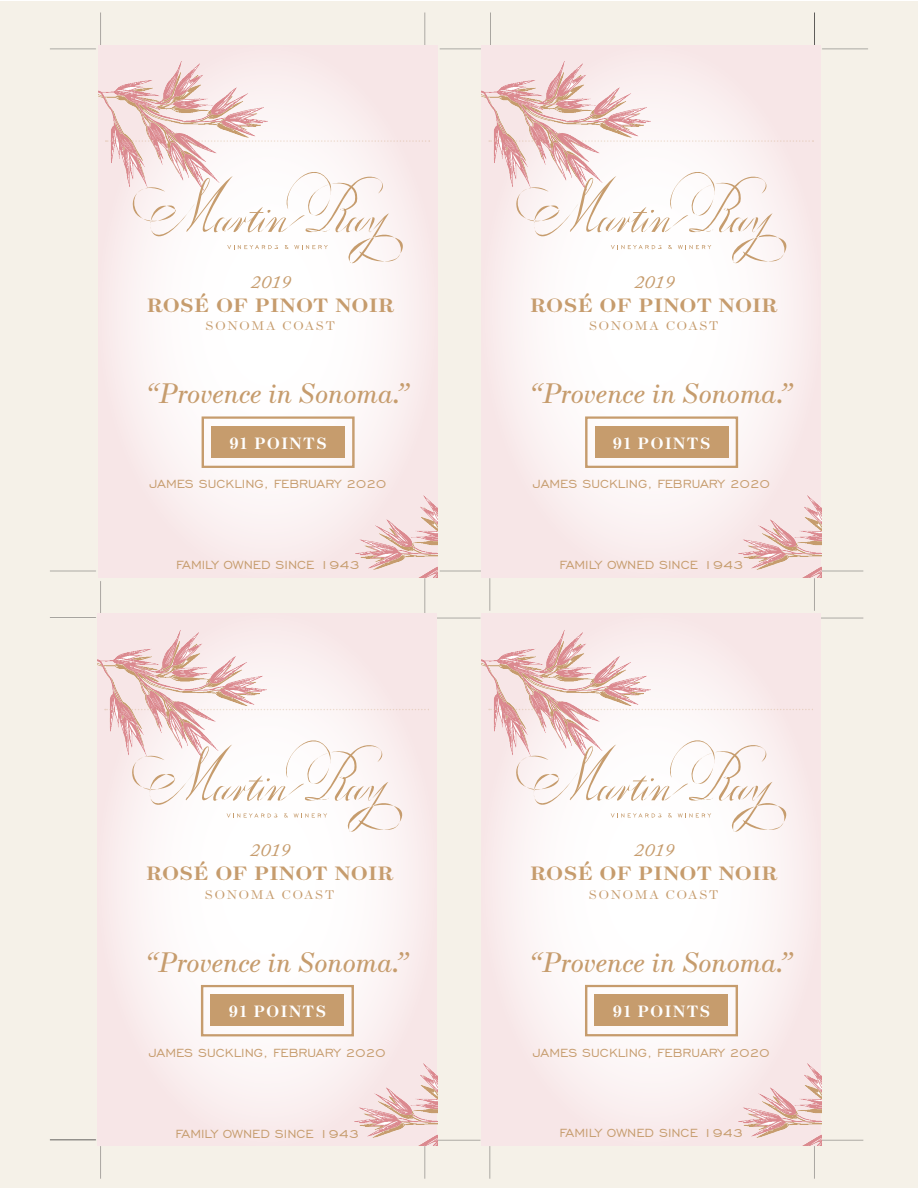
<style>
.page{position:relative;width:918px;height:1188px;background:#fff}
.page>*{position:absolute;margin:0;border:0;box-sizing:border-box;transform-origin:0 0}
.t1{font:italic 28.5px "Escrow";color:#c69c6d}
.t2{font:700 19.5px "Escrow";letter-spacing:.04em;color:#c69c6d;scale:1.1 1}
.t3{font:italic 18.3px "Adobe Caslon Pro";color:#c69c6d;scale:1.1 1}
.t4{font:700 16.5px "Escrow";letter-spacing:.1em;color:#fff}
.t5{font:15px "Engravers Gothic BT";color:#c69c6d}
.t6{font:300 12.6px "Escrow";letter-spacing:.12em;color:#c69c6d;scale:1.1 1}
</style>
<div class="page">
<div style="left:0;top:2px;width:918px;height:1186px;background:#f5f1e8"></div>
<div style="left:98px;top:45px;width:339px;height:532px;background:linear-gradient(to right,#fbf3f3,#fbf2f2)"></div>
<img style="left:98px;top:45px;width:169px;height:161px">
<div style="left:211px;top:426px;width:134px;height:31px;background:#c69c6d"></div>
<div style="left:202px;top:416px;width:153px;height:52px;border:2px solid #c69c6d"></div>
<img style="left:356px;top:469px;width:82px;height:15px">
<img style="left:346px;top:484px;width:92px;height:93px">
<svg style="left:106px;top:140px;width:324px;height:2px"></svg>
<svg style="left:133px;top:172px;width:270px;height:91px"></svg>
<div style="left:482px;top:45px;width:339px;height:532px;background:linear-gradient(to right,#fbf3f3,#fbf2f2)"></div>
<img style="left:482px;top:45px;width:169px;height:161px">
<div style="left:595px;top:426px;width:134px;height:31px;background:#c69c6d"></div>
<div style="left:585px;top:416px;width:153px;height:52px;border:2px solid #c69c6d"></div>
<img style="left:740px;top:469px;width:81px;height:15px">
<img style="left:730px;top:484px;width:91px;height:93px">
<svg style="left:489px;top:140px;width:325px;height:2px"></svg>
<svg style="left:516px;top:172px;width:270px;height:91px"></svg>
<div style="left:98px;top:614px;width:339px;height:532px;background:linear-gradient(to right,#fbf3f3,#fbf2f2)"></div>
<img style="left:97px;top:613px;width:170px;height:162px">
<div style="left:210px;top:995px;width:134px;height:31px;background:#c69c6d"></div>
<div style="left:201px;top:985px;width:153px;height:51px;border:2px solid #c69c6d"></div>
<img style="left:355px;top:1037px;width:82px;height:16px">
<img style="left:346px;top:1053px;width:91px;height:93px">
<svg style="left:105px;top:709px;width:324px;height:1px"></svg>
<svg style="left:132px;top:740px;width:270px;height:92px"></svg>
<div style="left:482px;top:613px;width:339px;height:533px;background:linear-gradient(to right,#fbf3f3,#fbf2f3)"></div>
<img style="left:481px;top:613px;width:170px;height:162px">
<div style="left:595px;top:995px;width:133px;height:31px;background:#c69c6d"></div>
<div style="left:585px;top:985px;width:153px;height:51px;border:2px solid #c69c6d"></div>
<img style="left:739px;top:1037px;width:82px;height:16px">
<img style="left:730px;top:1053px;width:91px;height:93px">
<svg style="left:489px;top:709px;width:324px;height:1px"></svg>
<svg style="left:516px;top:740px;width:270px;height:92px"></svg>
<p class="t3" style="left:251px;top:271px;width:38px">2019</p>
<h2 class="t2" style="left:147px;top:293px;width:226px">ROSÉ OF PINOT NOIR</h2>
<p class="t6" style="left:205px;top:318px;width:120px">SONOMA COAST</p>
<p class="t3" style="left:634px;top:271px;width:38px">2019</p>
<h2 class="t2" style="left:531px;top:293px;width:226px">ROSÉ OF PINOT NOIR</h2>
<p class="t6" style="left:589px;top:318px;width:120px">SONOMA COAST</p>
<h1 class="t1" style="left:145px;top:376px;width:266px">“Provence in Sonoma.”</h1>
<h1 class="t1" style="left:529px;top:376px;width:266px">“Provence in Sonoma.”</h1>
<p class="t4" style="left:229px;top:433px;width:99px">91 POINTS</p>
<p class="t4" style="left:613px;top:433px;width:99px">91 POINTS</p>
<p class="t5" style="left:149px;top:476px;width:238px">JAMES SUCKLING, FEBRUARY 2020</p>
<p class="t5" style="left:533px;top:476px;width:238px">JAMES SUCKLING, FEBRUARY 2020</p>
<p class="t5" style="left:176px;top:557px;width:185px">FAMILY OWNED SINCE 1943</p>
<p class="t5" style="left:560px;top:557px;width:185px">FAMILY OWNED SINCE 1943</p>
<p class="t3" style="left:250px;top:839px;width:38px">2019</p>
<h2 class="t2" style="left:146px;top:861px;width:226px">ROSÉ OF PINOT NOIR</h2>
<p class="t6" style="left:205px;top:887px;width:120px">SONOMA COAST</p>
<p class="t3" style="left:634px;top:839px;width:38px">2019</p>
<h2 class="t2" style="left:531px;top:861px;width:226px">ROSÉ OF PINOT NOIR</h2>
<p class="t6" style="left:589px;top:887px;width:120px">SONOMA COAST</p>
<h1 class="t1" style="left:145px;top:945px;width:266px">“Provence in Sonoma.”</h1>
<h1 class="t1" style="left:529px;top:945px;width:266px">“Provence in Sonoma.”</h1>
<p class="t4" style="left:229px;top:1002px;width:99px">91 POINTS</p>
<p class="t4" style="left:613px;top:1002px;width:99px">91 POINTS</p>
<p class="t5" style="left:149px;top:1045px;width:238px">JAMES SUCKLING, FEBRUARY 2020</p>
<p class="t5" style="left:533px;top:1044px;width:238px">JAMES SUCKLING, FEBRUARY 2020</p>
<p class="t5" style="left:175px;top:1125px;width:185px">FAMILY OWNED SINCE 1943</p>
<p class="t5" style="left:560px;top:1125px;width:185px">FAMILY OWNED SINCE 1943</p>
</div>
